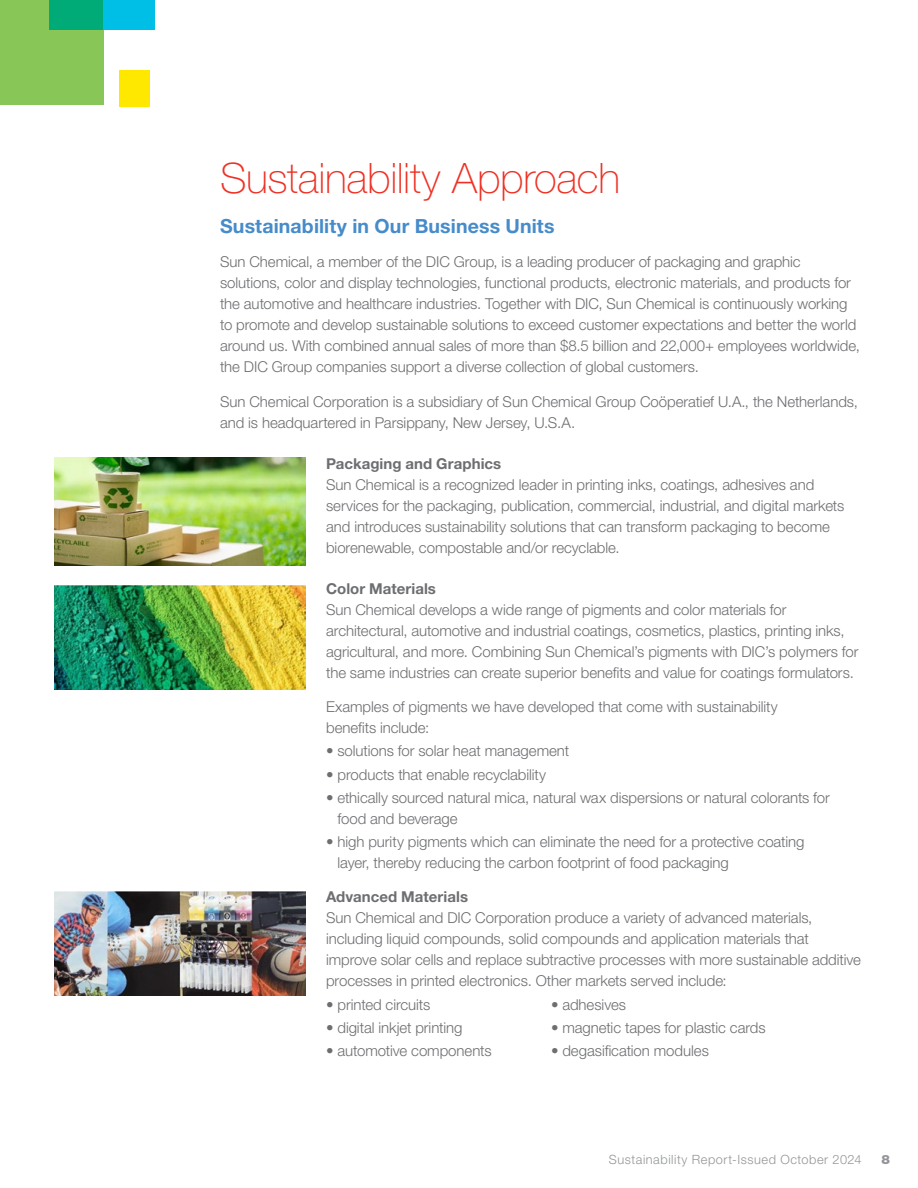
<style>
.page{position:relative;width:918px;height:1188px;background:#fff}
.page>*{position:absolute;margin:0;border:0;box-sizing:border-box;transform-origin:0 0}
.t1{font:100 42px "Helvetica Neue LT Pro";letter-spacing:-.01em;color:#ee3124}
.t2{font:700 19.5px "Helvetica Neue LT Pro";letter-spacing:.005em;color:#468bca}
.t3{font:300 15px/21px "Helvetica Neue LT Pro";letter-spacing:-.005em;color:#6d6e71}
.t4{font:700 15px "Helvetica Neue LT Pro";letter-spacing:.005em;color:#6d6e71}
.t5{font:300 12.75px "Helvetica Neue LT Pro";letter-spacing:.045em;color:#939598}
.t6{font:900 12.75px "Helvetica Neue LT Pro";color:#939598}
</style>
<div class="page">
<div style="left:0;top:0;width:103px;height:105px;background:#88c657"></div>
<div style="left:50px;top:0;width:105px;height:30px;background:#00bfe6"></div>
<div style="left:50px;top:0;width:53px;height:30px;background:#00ab78"></div>
<div style="left:119px;top:70px;width:31px;height:37px;background:#ffe800"></div>
<img style="left:54px;top:458px;width:252px;height:108px">
<img style="left:54px;top:585px;width:252px;height:104px">
<img style="left:54px;top:891px;width:252px;height:104px">
<h1 class="t1" style="left:220px;top:153px;width:402px">Sustainability Approach</h1>
<h2 class="t2" style="left:220px;top:214px;width:336px">Sustainability in Our Business Units</h2>
<p class="t3" style="left:220px;top:251px;width:642px">Sun Chemical, a member of the DIC Group, is a leading producer of packaging and graphic solutions, color and display technologies, functional products, electronic materials, and products for the automotive and healthcare industries. Together with DIC, Sun Chemical is continuously working to promote and develop sustainable solutions to exceed customer expectations and better the world around us. With combined annual sales of more than $8.5 billion and 22,000+ employees worldwide, the DIC Group companies support a diverse collection of global customers.</p>
<p class="t3" style="left:220px;top:391px;width:639px">Sun Chemical Corporation is a subsidiary of Sun Chemical Group Coöperatief U.A., the Netherlands, and is headquartered in Parsippany, New Jersey, U.S.A.</p>
<p class="t4" style="left:326px;top:454px;width:177px">Packaging and Graphics</p>
<p class="t3" style="left:326px;top:474px;width:520px">Sun Chemical is a recognized leader in printing inks, coatings, adhesives and services for the packaging, publication, commercial, industrial, and digital markets and introduces sustainability solutions that can transform packaging to become biorenewable, compostable and/or recyclable.</p>
<p class="t4" style="left:326px;top:580px;width:111px">Color Materials</p>
<p class="t3" style="left:326px;top:599px;width:534px">Sun Chemical develops a wide range of pigments and color materials for architectural, automotive and industrial coatings, cosmetics, plastics, printing inks, agricultural, and more. Combining Sun Chemical’s pigments with DIC’s polymers for the same industries can create superior benefits and value for coatings formulators.</p>
<p class="t3" style="left:326px;top:696px;width:453px">Examples of pigments we have developed that come with sustainability benefits include:</p>
<p class="t3" style="left:326px;top:740px;width:245px">• solutions for solar heat management</p>
<p class="t3" style="left:326px;top:763px;width:222px">• products that enable recyclability</p>
<p class="t3" style="left:337px;top:787px;width:494px;text-indent:-11px">• ethically sourced natural mica, natural wax dispersions or natural colorants for food and beverage</p>
<p class="t3" style="left:337px;top:831px;width:469px;text-indent:-11px">• high purity pigments which can eliminate the need for a protective coating layer, thereby reducing the carbon footprint of food packaging</p>
<p class="t4" style="left:326px;top:888px;width:144px">Advanced Materials</p>
<p class="t3" style="left:326px;top:907px;width:536px">Sun Chemical and DIC Corporation produce a variety of advanced materials, including liquid compounds, solid compounds and application materials that improve solar cells and replace subtractive processes with more sustainable additive processes in printed electronics. Other markets served include:</p>
<p class="t3" style="left:326px;top:993px;width:106px">• printed circuits</p>
<p class="t3" style="left:326px;top:1017px;width:138px">• digital inkjet printing</p>
<p class="t3" style="left:326px;top:1040px;width:167px">• automotive components</p>
<p class="t3" style="left:551px;top:993px;width:77px">• adhesives</p>
<p class="t3" style="left:551px;top:1017px;width:216px">• magnetic tapes for plastic cards</p>
<p class="t3" style="left:551px;top:1040px;width:159px">• degasification modules</p>
<p class="t5" style="left:609px;top:1151px;width:254px">Sustainability Report-Issued October 2024</p>
<p class="t6" style="left:882px;top:1151px;width:10px">8</p>
</div>
